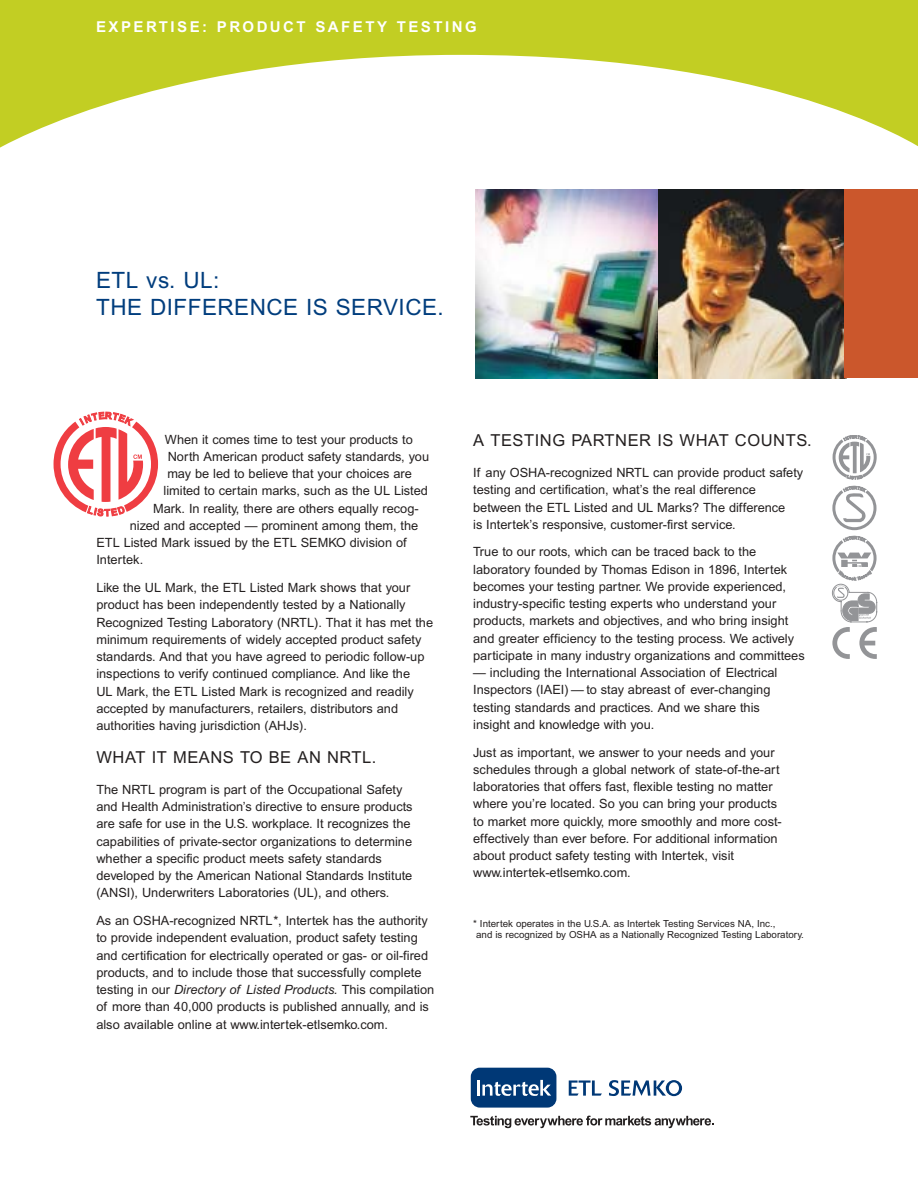
<style>
.page{position:relative;width:918px;height:1188px;background:#fff}
.page>*{position:absolute;margin:0;border:0;box-sizing:border-box;transform-origin:0 0}
.t1{font:22.5px/27px "Arial";letter-spacing:.02em;color:#003d7d}
.t2{font:16.5px "Arial";letter-spacing:.035em;color:#231f1f}
.t3{font:700 15px "Arial";letter-spacing:.165em;color:#fff}
.t4{font:12.75px/17.2px "Arial";color:#231f1f}
.t5{font:9.75px/11.2px "Arial";color:#231f1f}
.s1{font-style:italic}
</style>
<div class="page">
<img style="left:476px;top:189px;width:183px;height:189px">
<img style="left:659px;top:189px;width:186px;height:189px">
<div style="left:845px;top:189px;width:73px;height:189px;background:#cb572c"></div>
<svg style="left:0;top:0;width:918px;height:148px;fill:#c2ce23"></svg>
<svg style="left:833px;top:435px;width:44px;height:44px"></svg>
<svg style="left:832px;top:486px;width:45px;height:44px"></svg>
<svg style="left:832px;top:536px;width:45px;height:123px"></svg>
<svg style="left:54px;top:412px;width:104px;height:104px"></svg>
<div style="left:471px;top:1068px;width:85px;height:40px;background:#003876;border-radius:9px"></div>
<hr style="left:477px;top:1080px;width:3px;height:16px;background:#fff">
<svg style="left:482px;top:1080px;width:69px;height:16px"></svg>
<svg style="left:569px;top:1080px;width:33px;height:16px"></svg>
<svg style="left:609px;top:1080px;width:73px;height:16px"></svg>
<svg style="left:470px;top:1116px;width:243px;height:12px"></svg>
<p class="t3" style="left:96px;top:22px;width:382px">EXPERTISE: PRODUCT SAFETY TESTING</p>
<h1 class="t1" style="left:96px;top:269px;width:349px">ETL vs. UL:<br>THE DIFFERENCE IS SERVICE.</h1>
<p class="t4" style="left:165px;top:432px;width:249px">When it comes time to test your products to</p>
<p class="t4" style="left:168px;top:449px;width:263px">North American product safety standards, you</p>
<p class="t4" style="left:167px;top:466px;width:246px">may be led to believe that your choices are</p>
<p class="t4" style="left:164px;top:484px;width:266px">limited to certain marks, such as the UL Listed</p>
<p class="t4" style="left:153px;top:501px;width:267px">Mark. In reality, there are others equally recog-</p>
<p class="t4" style="left:130px;top:518px;width:290px">nized and accepted — prominent among them, the</p>
<p class="t4" style="left:96px;top:535px;width:312px">ETL Listed Mark issued by the ETL SEMKO division of</p>
<p class="t4" style="left:96px;top:553px;width:48px">Intertek.</p>
<p class="t4" style="left:96px;top:580px;width:338px">Like the UL Mark, the ETL Listed Mark shows that your product has been independently tested by a Nationally Recognized Testing Laboratory (NRTL). That it has met the minimum requirements of widely accepted product safety standards. And that you have agreed to periodic follow-up inspections to verify continued compliance. And like the<br>UL Mark, the ETL Listed Mark is recognized and readily accepted by manufacturers, retailers, distributors and authorities having jurisdiction (AHJs).</p>
<p class="t2" style="left:96px;top:751px;width:281px">WHAT IT MEANS TO BE AN NRTL.</p>
<p class="t4" style="left:96px;top:782px;width:318px">The NRTL program is part of the Occupational Safety and Health Administration’s directive to ensure products are safe for use in the U.S. workplace. It recognizes the capabilities of private-sector organizations to determine whether a specific product meets safety standards developed by the American National Standards Institute (ANSI), Underwriters Laboratories (UL), and others.</p>
<p class="t4" style="left:96px;top:913px;width:339px">As an OSHA-recognized NRTL*, Intertek has the authority to provide independent evaluation, product safety testing and certification for electrically operated or gas- or oil-fired products, and to include those that successfully complete testing in our <span class="s1">Directory of Listed Products.</span> This compilation of more than 40,000 products is published annually, and is also available online at www.intertek-etlsemko.com.</p>
<p class="t2" style="left:473px;top:435px;width:340px">A TESTING PARTNER IS WHAT COUNTS.</p>
<p class="t4" style="left:473px;top:465px;width:332px">If any OSHA-recognized NRTL can provide product safety testing and certification, what’s the real difference between the ETL Listed and UL Marks? The difference<br>is Intertek’s responsive, customer-first service.</p>
<p class="t4" style="left:473px;top:545px;width:333px">True to our roots, which can be traced back to the laboratory founded by Thomas Edison in 1896, Intertek becomes your testing partner. We provide experienced, industry-specific testing experts who understand your products, markets and objectives, and who bring insight and greater efficiency to the testing process. We actively participate in many industry organizations and committees</p>
<p class="t4" style="left:473px;top:666px;width:306px">— including the International Association of Electrical Inspectors (IAEI) — to stay abreast of ever-changing testing standards and practices. And we share this insight and knowledge with you.</p>
<p class="t4" style="left:473px;top:745px;width:310px">Just as important, we answer to your needs and your schedules through a global network of state-of-the-art laboratories that offers fast, flexible testing no matter where you’re located. So you can bring your products to market more quickly, more smoothly and more cost&shy;effectively than ever before. For additional information about product safety testing with Intertek, visit www.intertek-etlsemko.com.</p>
<p class="t5" style="left:476px;top:919px;width:329px;text-indent:-3px">* Intertek operates in the U.S.A. as Intertek Testing Services NA, Inc.,<br>and is recognized by OSHA as a Nationally Recognized Testing Laboratory.</p>
</div>
